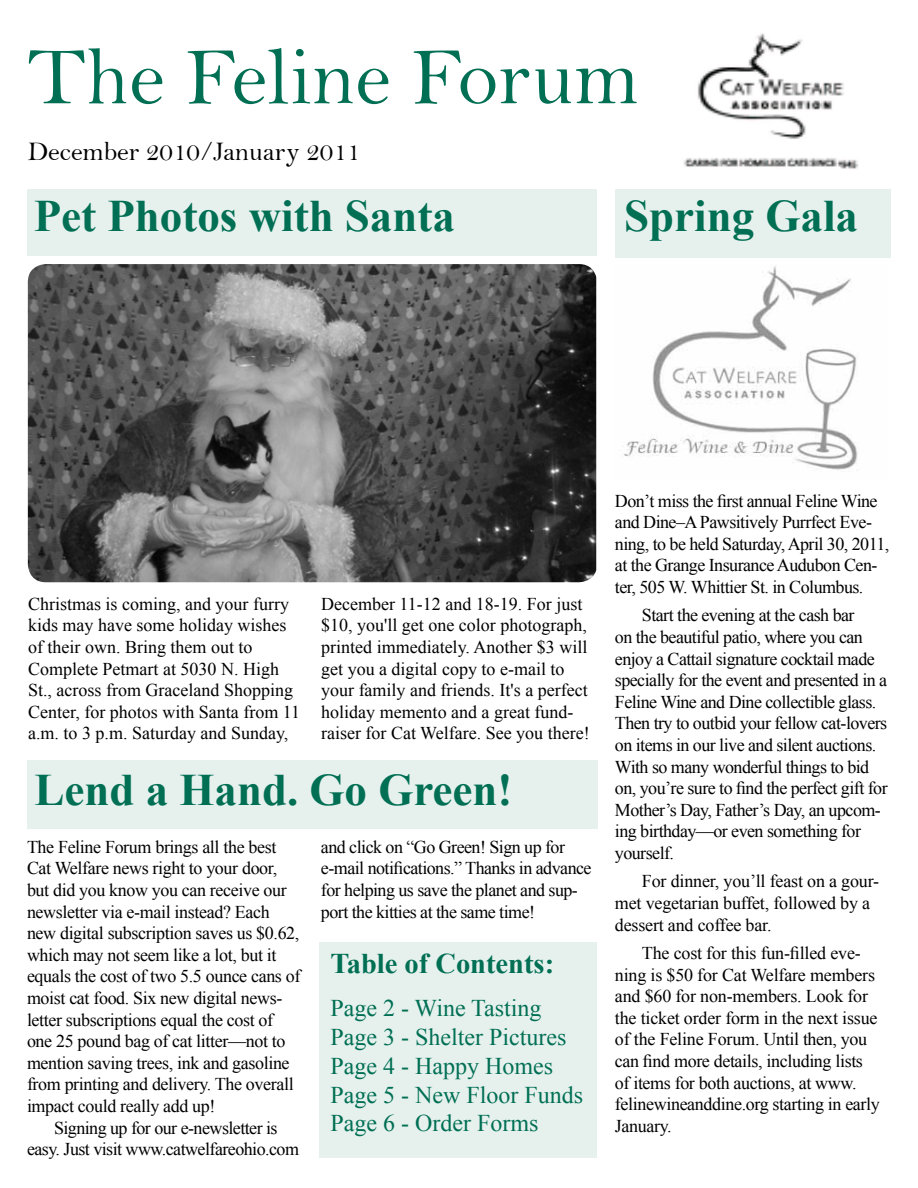
<style>
.page{position:relative;width:918px;height:1188px;background:#fff}
.page>*{position:absolute;margin:0;border:0;box-sizing:border-box;transform-origin:0 0}
.t1{font:82.5px "Bell";color:#006f53}
.t2{font:700 45px "Times New Roman";color:#006f53}
.t3{font:700 28.5px "Times New Roman";color:#006f53}
.t4{font:27px "Bell";color:#000}
.t5{font:24px/28.8px "Times New Roman";color:#006f53}
.t6{font:18px/21.6px "Times New Roman";letter-spacing:-.02em;color:#000}
.t7{font:18px/21.6px "Times New Roman";color:#000}
</style>
<div class="page">
<div style="left:615px;top:189px;width:276px;height:68px;background:#e6f1ee"></div>
<img style="left:683px;top:33px;width:176px;height:136px">
<div style="left:27px;top:760px;width:571px;height:68px;background:#e6f1ee"></div>
<img style="left:620px;top:266px;width:238px;height:204px">
<div style="left:28px;top:189px;width:569px;height:67px;background:#e6f1ee"></div>
<img style="left:28px;top:264px;width:568px;height:318px">
<div style="left:320px;top:942px;width:277px;height:216px;background:#e6f1ee"></div>
<h1 class="t1" style="left:27px;top:28px;width:613px">The Feline Forum</h1>
<h3 class="t4" style="left:28px;top:135px;width:334px">December 2010/January 2011</h3>
<h2 class="t2" style="left:624px;top:185px;width:235px">Spring Gala</h2>
<h2 class="t2" style="left:34px;top:185px;width:423px">Pet Photos with Santa</h2>
<p class="t7" style="left:28px;top:593px;width:274px">Christmas is coming, and your furry kids may have some holiday wishes of their own. Bring them out to Complete Petmart at 5030 N. High St., across from Graceland Shopping Center, for photos with Santa from 11 a.m. to 3 p.m. Saturday and Sunday,</p>
<p class="t7" style="left:321px;top:593px;width:270px">December 11-12 and 18-19. For just $10, you'll get one color photograph, printed immediately. Another $3 will get you a digital copy to e-mail to your family and friends. It's a perfect holiday memento and a great fund&shy;raiser for Cat Welfare. See you there!</p>
<h2 class="t2" style="left:35px;top:759px;width:479px">Lend a Hand. Go Green!</h2>
<p class="t6" style="left:27px;top:836px;width:275px">The Feline Forum brings all the best Cat Welfare news right to your door, but did you know you can receive our newsletter via e-mail instead? Each new digital subscription saves us $0.62, which may not seem like a lot, but it equals the cost of two 5.5 ounce cans of moist cat food. Six new digital news&shy;letter subscriptions equal the cost of one 25 pound bag of cat litter—not to mention saving trees, ink and gasoline from printing and delivery. The overall impact could really add up!</p>
<p class="t6" style="left:27px;top:1116px;width:274px;text-align:center">Signing up for our e-newsletter is<br>easy. Just visit www.catwelfareohio.com</p>
<p class="t6" style="left:321px;top:836px;width:272px">and click on “Go Green! Sign up for e-mail notifications.” Thanks in advance for helping us save the planet and sup&shy;port the kitties at the same time!</p>
<h3 class="t3" style="left:330px;top:944px;width:225px">Table of Contents:</h3>
<h3 class="t5" style="left:330px;top:993px;width:254px">Page 2 - Wine Tasting<br>Page 3 - Shelter Pictures<br>Page 4 - Happy Homes<br>Page 5 - New Floor Funds<br>Page 6 - Order Forms</h3>
<p class="t6" style="left:615px;top:490px;width:276px">Don’t miss the first annual Feline Wine and Dine–A Pawsitively Purrfect Eve&shy;ning, to be held Saturday, April 30, 2011, at the Grange Insurance Audubon Cen&shy;ter, 505 W. Whittier St. in Columbus.</p>
<p class="t6" style="left:615px;top:604px;width:274px;text-indent:27px">Start the evening at the cash bar<br>on the beautiful patio, where you can enjoy a Cattail signature cocktail made specially for the event and presented in a Feline Wine and Dine collectible glass.<br>Then try to outbid your fellow cat-lovers on items in our live and silent auctions.<br>With so many wonderful things to bid on, you’re sure to find the perfect gift for Mother’s Day, Father’s Day, an upcom&shy;ing birthday—or even something for yourself.</p>
<p class="t6" style="left:615px;top:870px;width:266px;text-indent:27px">For dinner, you’ll feast on a gour&shy;met vegetarian buffet, followed by a dessert and coffee bar.</p>
<p class="t6" style="left:615px;top:942px;width:266px;text-indent:27px">The cost for this fun-filled eve&shy;ning is $50 for Cat Welfare members and $60 for non-members. Look for the ticket order form in the next issue of the Feline Forum. Until then, you can find more details, including lists of items for both auctions, at www. felinewineanddine.org starting in early January.</p>
</div>
